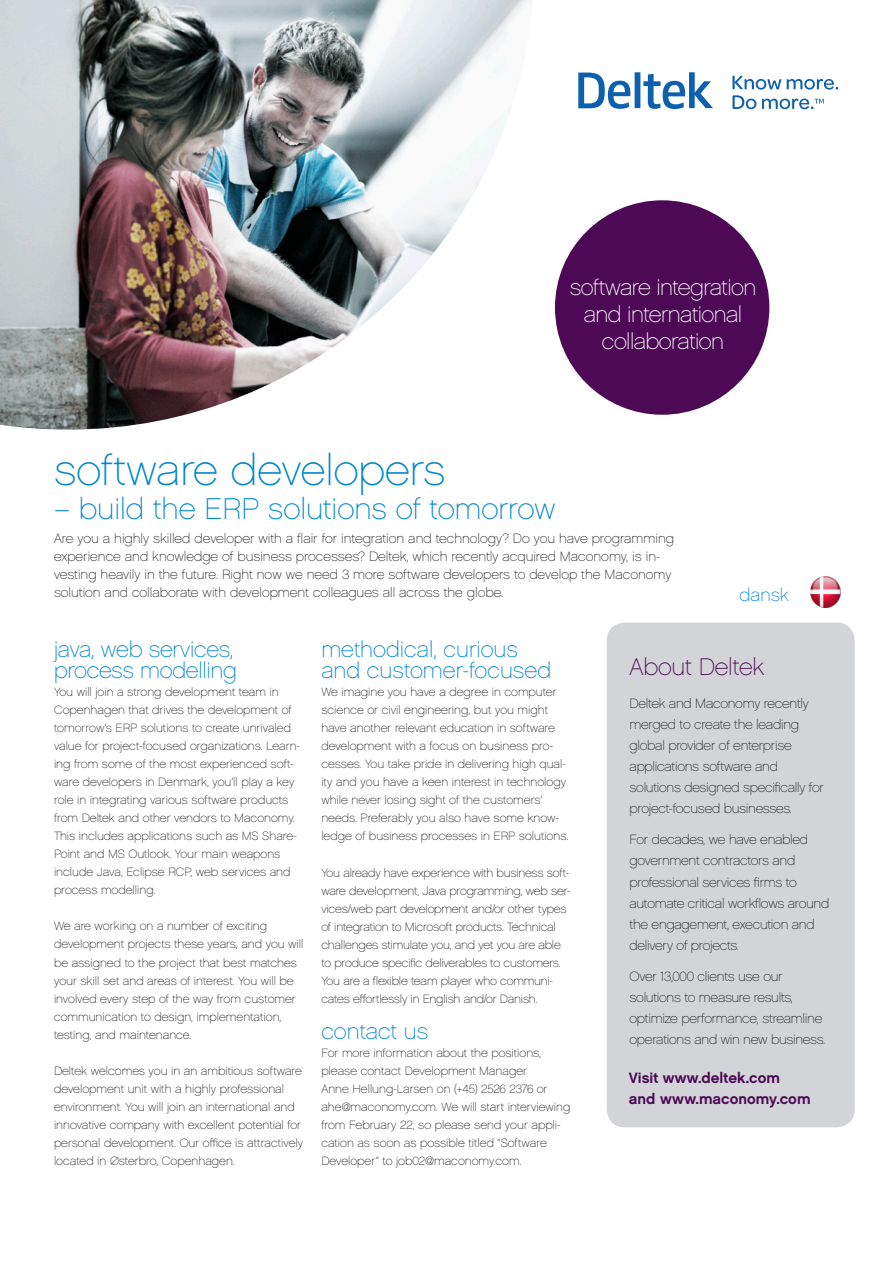
<style>
.page{position:relative;width:893px;height:1263px;background:#fff}
.page>*{position:absolute;margin:0;border:0;box-sizing:border-box;transform-origin:0 0}
.t1{font:43.5px "Chalet Paris Nineteen Sixty";color:#0087cd}
.t2{font:30px "Chalet Paris Nineteen Sixty";color:#0087cd}
.t3{font:24px "Chalet Paris Nineteen Sixty";letter-spacing:-.005em;color:#4d0955}
.t4{font:22.5px "Chalet Paris Nineteen Sixty";color:#0087cd}
.t5{font:22.5px/27px "Chalet Paris Nineteen Sixty";letter-spacing:-.025em;color:#fff;text-align:center}
.t6{font:18px "Chalet Paris Nineteen Sixty";color:#0087cd}
.t7{font:15px "Chalet New York Nineteen Sixty";color:#4d0955}
.t8{font:13.5px/21px "Chalet Paris Nineteen Sixty";letter-spacing:-.02em;color:#231f20}
.t9{font:13.5px/18px "Chalet Paris Nineteen Sixty";color:#231f20}
.t10{font:12px/18px "Chalet Paris Nineteen Sixty";color:#231f20}
</style>
<div class="page">
<img style="left:0;top:0;width:532px;height:430px">
<div style="left:607px;top:623px;width:248px;height:504px;background:#d2d4d8;border-radius:18px"></div>
<div style="left:555px;top:200px;width:214px;height:215px;background:#4d0955;border-radius:50%"></div>
<svg style="left:578px;top:72px;width:135px;height:37px"></svg>
<svg style="left:732px;top:76px;width:106px;height:33px"></svg>
<img style="left:810px;top:577px;width:31px;height:31px">
<p class="t5" style="left:570px;top:274px;width:188px">software integration and international</p>
<p class="t5" style="left:602px;top:328px;width:124px">collaboration</p>
<p class="t1" style="left:54px;top:444px;width:393px">software developers</p>
<p class="t9" style="left:54px;top:530px;width:622px">Are you a highly skilled developer with a flair for integration and technology? Do you have programming experience and knowledge of business processes? Deltek, which recently acquired Maconomy, is in&shy;vesting heavily in the future. Right now we need 3 more software developers to develop the Maconomy solution and collaborate with development colleagues all across the globe.</p>
<p class="t2" style="left:54px;top:492px;width:503px">– build the ERP solutions of tomorrow</p>
<p class="t6" style="left:740px;top:585px;width:51px">dansk</p>
<p class="t4" style="left:54px;top:637px;width:181px">java, web services,</p>
<p class="t4" style="left:54px;top:658px;width:185px">process modelling</p>
<p class="t10" style="left:54px;top:683px;width:248px">You will join a strong development team in Copenhagen that drives the development of tomorrow’s ERP solutions to create unrivaled value for project-focused organizations. Learn&shy;ing from some of the most experienced soft&shy;ware developers in Denmark, you’ll play a key role in integrating various software products from Deltek and other vendors to Maconomy.<br>This includes applications such as MS Share-Point and MS Outlook. Your main weapons include Java, Eclipse RCP, web services and process modelling.</p>
<p class="t10" style="left:54px;top:917px;width:251px">We are working on a number of exciting development projects these years, and you will be assigned to the project that best matches your skill set and areas of interest. You will be involved every step of the way from customer communication to design, implementation, testing, and maintenance.</p>
<p class="t10" style="left:54px;top:1061px;width:251px">Deltek welcomes you in an ambitious software development unit with a highly professional environment. You will join an international and innovative company with excellent potential for personal development. Our office is attractively located in Østerbro, Copenhagen.</p>
<p class="t4" style="left:321px;top:637px;width:198px">methodical, curious</p>
<p class="t4" style="left:321px;top:658px;width:231px">and customer-focused</p>
<p class="t10" style="left:321px;top:683px;width:248px">We imagine you have a degree in computer science or civil engineering, but you might have another relevant education in software development with a focus on business pro&shy;cesses. You take pride in delivering high qual&shy;ity and you have a keen interest in technology while never losing sight of the customers’ needs. Preferably you also have some know&shy;ledge of business processes in ERP solutions.</p>
<p class="t10" style="left:321px;top:864px;width:251px">You already have experience with business soft&shy;ware development, Java programming, web ser&shy;vices/web part development and/or other types of integration to Microsoft products. Technical challenges stimulate you, and yet you are able to produce specific deliverables to customers.<br>You are a flexible team player who communi&shy;cates effortlessly in English and/or Danish.</p>
<p class="t4" style="left:321px;top:1018px;width:108px">contact us</p>
<p class="t10" style="left:321px;top:1044px;width:221px">For more information about the positions, please contact Development Manager</p>
<p class="t10" style="left:321px;top:1080px;width:228px">Anne Hellung-Larsen on (+45) 2526 2376 or</p>
<p class="t10" style="left:321px;top:1098px;width:251px">ahe@maconomy.com. We will start interviewing from February 22, so please send your appli&shy;cation as soon as possible titled “Software Developer” to job02@maconomy.com.</p>
<p class="t3" style="left:630px;top:653px;width:136px">About Deltek</p>
<p class="t8" style="left:630px;top:693px;width:196px">Deltek and Maconomy recently merged to create the leading global provider of enterprise applications software and solutions designed specifically for project-focused businesses.</p>
<p class="t8" style="left:630px;top:829px;width:201px">For decades, we have enabled government contractors and professional services firms to automate critical workflows around the engagement, execution and delivery of projects.</p>
<p class="t8" style="left:630px;top:966px;width:197px">Over 13,000 clients use our solutions to measure results, optimize performance, streamline operations and win new business.</p>
<p class="t7" style="left:629px;top:1068px;width:153px">Visit www.deltek.com</p>
<p class="t7" style="left:629px;top:1089px;width:183px">and www.maconomy.com</p>
</div>
